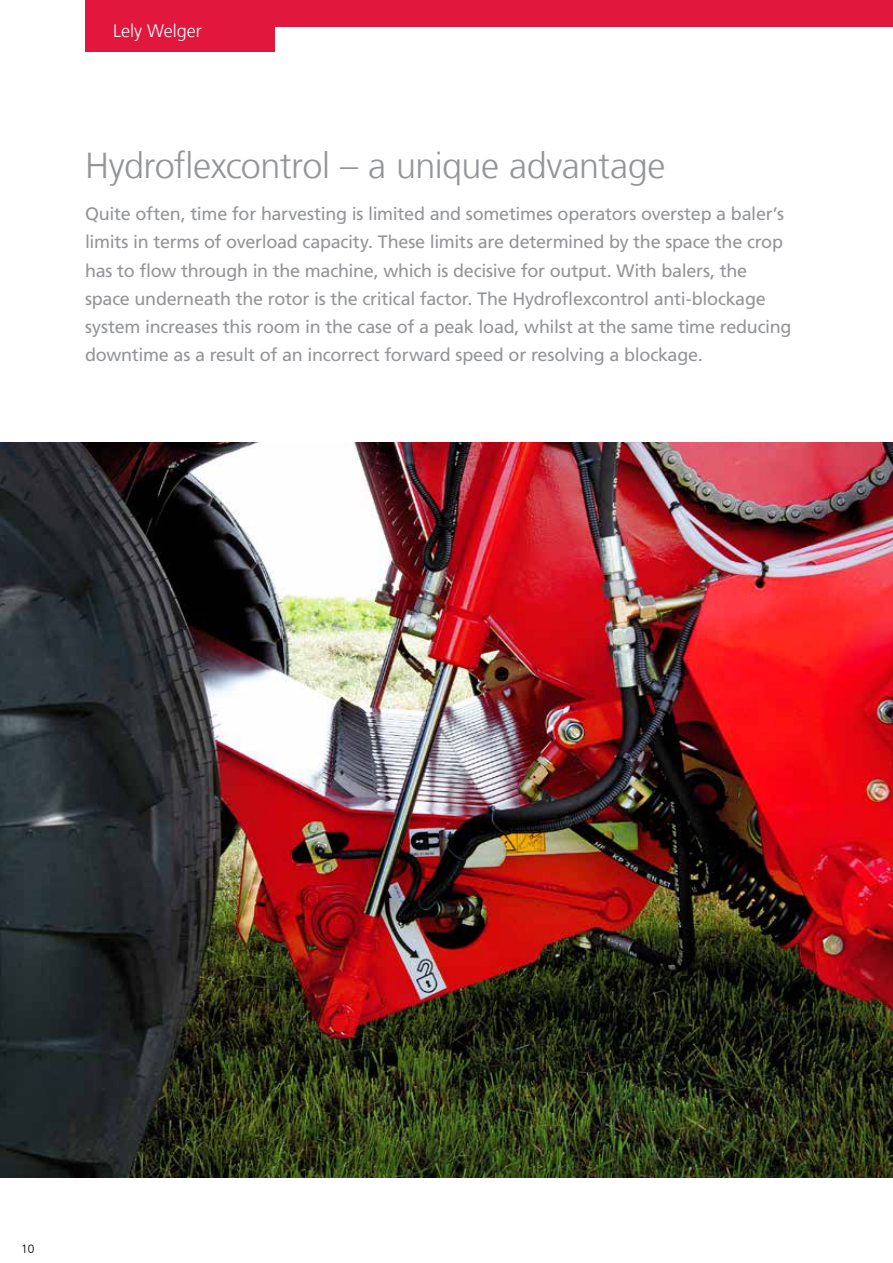
<style>
.page{position:relative;width:893px;height:1263px;background:#fff}
.page>*{position:absolute;margin:0;border:0;box-sizing:border-box;transform-origin:0 0}
.t1{font:300 36px "Frutiger LT Com";letter-spacing:-.015em;color:#939598}
.t2{font:18px/28px "Frutiger LT Com";letter-spacing:-.015em;color:#939598}
.t3{font:300 18px "Frutiger LT Com";color:#fff}
.t4{font:300 12px "Frutiger LT Com";color:#000}
</style>
<div class="page">
<img style="left:0;top:442px;width:893px;height:736px">
<div style="left:86px;top:0;width:807px;height:27px;background:#e1173d"></div>
<div style="left:85px;top:0;width:189px;height:52px;background:#e1173d"></div>
<p class="t3" style="left:113px;top:20px;width:90px">Lely Welger</p>
<h1 class="t1" style="left:85px;top:145px;width:582px">Hydroflexcontrol – a unique advantage</h1>
<p class="t2" style="left:85px;top:200px;width:708px">Quite often, time for harvesting is limited and sometimes operators overstep a baler’s limits in terms of overload capacity. These limits are determined by the space the crop has to flow through in the machine, which is decisive for output. With balers, the space underneath the rotor is the critical factor. The Hydroflexcontrol anti-blockage system increases this room in the case of a peak load, whilst at the same time reducing downtime as a result of an incorrect forward speed or resolving a blockage.</p>
<p class="t4" style="left:21px;top:1241px;width:15px">10</p>
</div>
